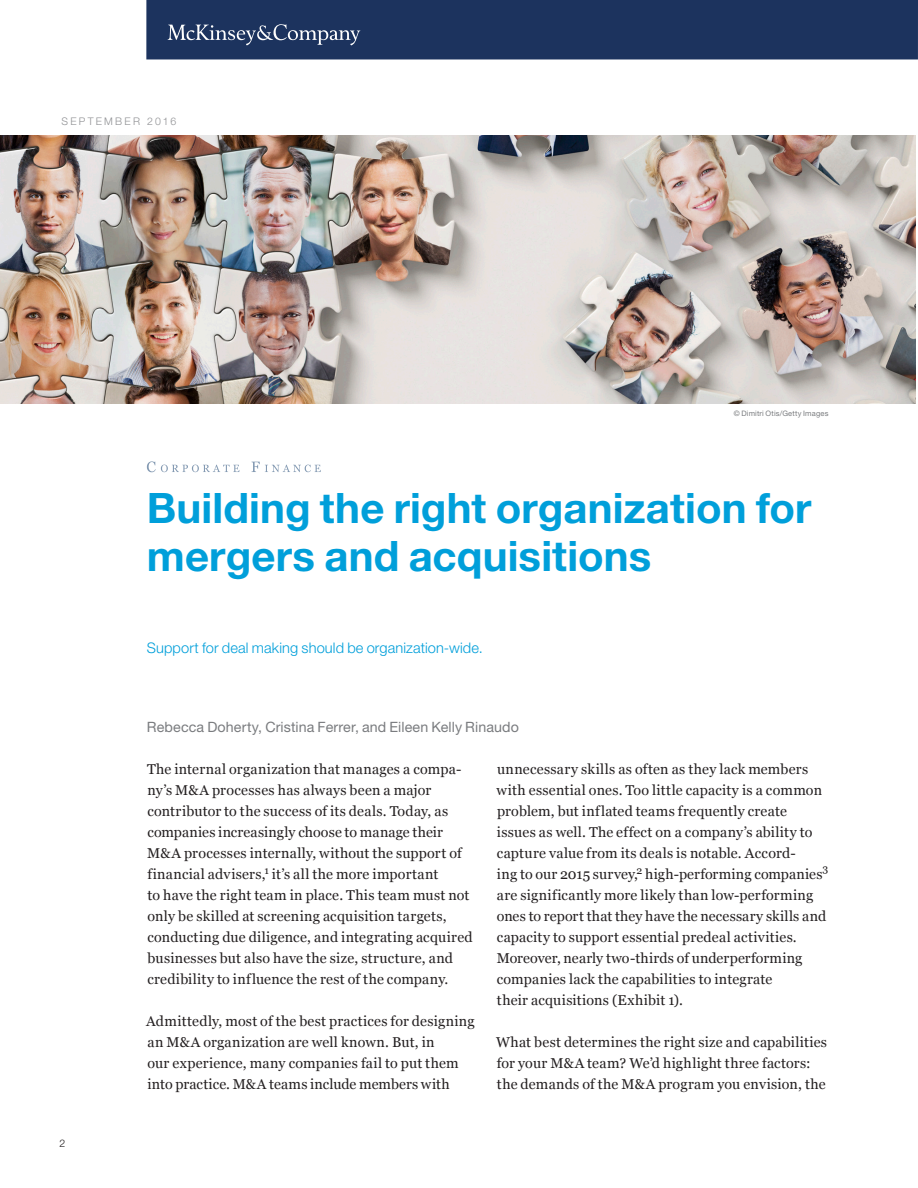
<style>
.page{position:relative;width:918px;height:1188px;background:#fff}
.page>*{position:absolute;margin:0;border:0;box-sizing:border-box;transform-origin:0 0}
.Article_title_45{font:700 42px/48px "Helvetica Neue LT Std";color:#009fda}
.Dek{font:300 14.7px "Helvetica Neue LT Std";letter-spacing:.005em;color:#009fda}
.Body_Georgia{font:14.25px/21px "Georgia";letter-spacing:.015em;color:#231f20}
.Author_names_opener{font:14.25px "Helvetica Neue LT Std";letter-spacing:.005em;color:#7a7c7f}
.t1{font:300 10.5px "Helvetica Neue LT Std";letter-spacing:.21em;color:#919295}
.t2{font:300 10.5px "Helvetica Neue LT Std";color:#231f20}
.Photo_captions{font:7.5px "Helvetica Neue LT Std";letter-spacing:.02em;color:#7a7c7f}
</style>
<div class="page">
<svg style="left:147px;top:461px;width:92px;height:11px"></svg>
<svg style="left:252px;top:462px;width:69px;height:10px"></svg>
<img style="left:0;top:135px;width:916px;height:269px">
<div style="left:146px;top:0;width:772px;height:59px;background:#1c335e"></div>
<svg style="left:168px;top:24px;width:192px;height:21px"></svg>
<p class="t1" style="left:61px;top:115px;width:116px">SEPTEMBER 2016</p>
<p class="Photo_captions" style="left:734px;top:409px;width:96px">© Dimitri Otis/Getty Images</p>
<h2 class="Article_title_45" style="left:147px;top:484px;width:666px">Building the right organization for mergers and acquisitions</h2>
<h4 class="Dek" style="left:147px;top:639px;width:338px">Support for deal making should be organization-wide.</h4>
<h4 class="Author_names_opener" style="left:147px;top:718px;width:374px">Rebecca Doherty, Cristina Ferrer, and Eileen Kelly Rinaudo</h4>
<p class="t2" style="left:60px;top:1137px;width:7px">2</p>
<p class="Body_Georgia" style="left:147px;top:758px;width:327px">The internal organization that manages a compa&shy;ny’s M&amp;A processes has always been a major contributor to the success of its deals. Today, as companies increasingly choose to manage their M&amp;A processes internally, without the support of financial advisers,<sup>1</sup> it’s all the more important<br>to have the right team in place. This team must not only be skilled at screening acquisition targets, conducting due diligence, and integrating acquired businesses but also have the size, structure, and credibility to influence the rest of the company.</p>
<p class="Body_Georgia" style="left:146px;top:1010px;width:330px">Admittedly, most of the best practices for designing an M&amp;A organization are well known. But, in<br>our experience, many companies fail to put them into practice. M&amp;A teams include members with</p>
<p class="Body_Georgia" style="left:497px;top:758px;width:333px">unnecessary skills as often as they lack members with essential ones. Too little capacity is a common problem, but inflated teams frequently create issues as well. The effect on a company’s ability to capture value from its deals is notable. Accord-<br>ing to our 2015 survey,<sup>2</sup> high-performing companies<sup>3 </sup>are significantly more likely than low-performing ones to report that they have the necessary skills and capacity to support essential predeal activities.<br>Moreover, nearly two-thirds of underperforming companies lack the capabilities to integrate<br>their acquisitions (Exhibit 1).</p>
<p class="Body_Georgia" style="left:496px;top:1031px;width:332px">What best determines the right size and capabilities for your M&amp;A team? We’d highlight three factors: the demands of the M&amp;A program you envision, the</p>
</div>
